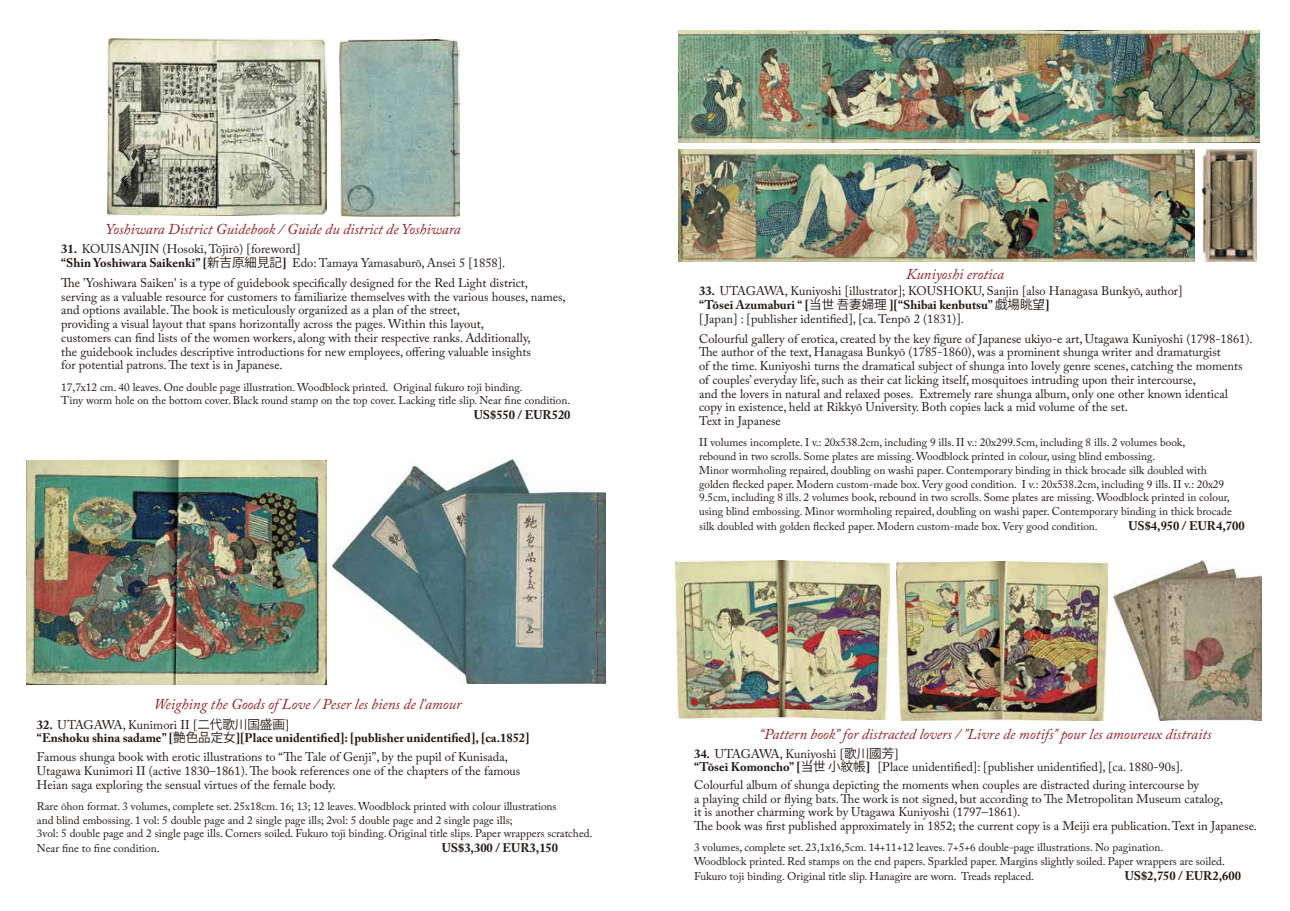
<style>
.page{position:relative;width:1290px;height:911px;background:#fff}
.page>*{position:absolute;margin:0;border:0;box-sizing:border-box;transform-origin:0 0}
.t1{font:italic 15px "Adobe Caslon Pro";color:#951f23}
.t2{font:12.5px/13.8px "Adobe Caslon Pro";color:#221815}
.t3{font:700 12.5px/13.8px "Adobe Caslon Pro";color:#221815}
.t4{font:11.25px/13.8px "Adobe Caslon Pro";color:#221815}
.s1{font-weight:700}
.s2{font-family:"Koz Go Pr 6 N"}
.s3{font-weight:400}
.s4{font-family:"Koz Go Pr 6 N";font-weight:400}
</style>
<div class="page">
<img style="left:679px;top:149px;width:515px;height:112px">
<img style="left:678px;top:31px;width:582px;height:111px">
<img style="left:1202px;top:149px;width:55px;height:112px">
<img style="left:676px;top:560px;width:213px;height:160px">
<img style="left:897px;top:561px;width:211px;height:159px">
<img style="left:1113px;top:560px;width:149px;height:160px">
<img style="left:108px;top:39px;width:219px;height:177px">
<img style="left:340px;top:39px;width:120px;height:177px">
<img style="left:27px;top:460px;width:299px;height:224px">
<img style="left:333px;top:459px;width:272px;height:225px">
<p class="t1" style="left:106px;top:220px;width:356px">Yoshiwara District Guidebook / Guide du district de Yoshiwara</p>
<p class="t2" style="left:61px;top:242px;width:446px"><span class="s1">31.</span> KOUISANJIN (Hosoki, Tōjirō) [foreword]<br><span class="s1">“Shin Yoshiwara Saikenki” [</span><span class="s2">新吉原細見記</span><span class="s1">]</span> Edo: Tamaya Yamasaburō, Ansei 5 [1858].</p>
<p class="t2" style="left:61px;top:276px;width:506px">The 'Yoshiwara Saiken' is a type of guidebook specifically designed for the Red Light district, serving as a valuable resource for customers to familiarize themselves with the various houses, names, and options available. The book is meticulously organized as a plan of the street,<br>providing a visual layout that spans horizontally across the pages. Within this layout,<br>customers can find lists of the women workers, along with their respective ranks. Additionally,<br>the guidebook includes descriptive introductions for new employees, offering valuable insights<br>for potential patrons. The text is in Japanese.</p>
<p class="t4" style="left:61px;top:380px;width:511px">17,7x12 cm. 40 leaves. One double page illustration. Woodblock printed. Original fukuro toji binding.<br>Tiny worm hole on the bottom cover. Black round stamp on the top cover. Lacking title slip. Near fine condition.</p>
<p class="t3" style="left:474px;top:408px;width:98px">US$550 / EUR520</p>
<p class="t1" style="left:154px;top:694px;width:309px">Weighing the Goods of Love / Peser les biens de l'amour</p>
<p class="t3" style="left:37px;top:717px;width:494px">32. <span class="s3">UTAGAWA, Kunimori II [</span><span class="s4">二代歌川国盛画</span><span class="s3">]<br></span>“Enshoku shina sadame” [<span class="s4">艶色品定女</span>][Place unidentified]: [publisher unidentified], [ca.1852]</p>
<p class="t2" style="left:37px;top:750px;width:485px">Famous shunga book with erotic illustrations to “The Tale of Genji”, by the pupil of Kunisada,<br>Utagawa Kunimori II (active 1830–1861). The book references one of the chapters of the famous<br>Heian saga exploring the sensual virtues of the female body.</p>
<p class="t4" style="left:37px;top:799px;width:557px">Rare ōhon format. 3 volumes, complete set. 25x18cm. 16; 13; 12 leaves. Woodblock printed with colour illustrations<br>and blind embossing. 1 vol: 5 double page and 2 single page ills; 2vol: 5 double page and 2 single page ills;<br>3vol: 5 double page and 2 single page ills. Corners soiled. Fukuro toji binding. Original title slips. Paper wrappers scratched.</p>
<p class="t4" style="left:37px;top:841px;width:124px">Near fine to fine condition.</p>
<p class="t3" style="left:442px;top:841px;width:118px">US$3,300 / EUR3,150</p>
<p class="t1" style="left:906px;top:265px;width:99px">Kuniyoshi erotica</p>
<p class="t2" style="left:699px;top:284px;width:485px"><span class="s1">33.</span> UTAGAWA, Kuniyoshi [illustrator]; KOUSHOKU, Sanjin [also Hanagasa Bunkyō, author] <span class="s1">“Tōsei Azumaburi “ [</span><span class="s2">当世吾妻婦理</span> <span class="s1">][“Shibai kenbutsu”</span> <span class="s2">戯場眺望</span><span class="s1">]<br></span>[ Japan] : [publisher identified], [ca. Tenpō 2 (1831)].</p>
<p class="t2" style="left:699px;top:331px;width:555px">Colourful gallery of erotica, created by the key figure of Japanese ukiyo-e art, Utagawa Kuniyoshi (1798-1861).<br>The author of the text, Hanagasa Bunkyō (1785-1860), was a prominent shunga writer and dramaturgist<br>of the time. Kuniyoshi turns the dramatical subject of shunga into lovely genre scenes, catching the moments of couples’ everyday life, such as their cat licking itself, mosquitoes intruding upon their intercourse,<br>and the lovers in natural and relaxed poses. Extremely rare shunga album, only one other known identical copy in existence, held at Rikkyō University. Both copies lack a mid volume of the set.<br>Text in Japanese</p>
<p class="t4" style="left:699px;top:435px;width:534px">II volumes incomplete. I v.: 20x538.2cm, including 9 ills. II v.: 20x299.5cm, including 8 ills. 2 volumes book,<br>rebound in two scrolls. Some plates are missing. Woodblock printed in colour, using blind embossing.<br>Minor wormholing repaired, doubling on washi paper. Contemporary binding in thick brocade silk doubled with golden flecked paper. Modern custom-made box. Very good condition. I v.: 20x538.2cm, including 9 ills. II v.: 20x29<br>9.5cm, including 8 ills. 2 volumes book, rebound in two scrolls. Some plates are missing. Woodblock printed in colour, using blind embossing. Minor wormholing repaired, doubling on washi paper. Contemporary binding in thick brocade</p>
<p class="t4" style="left:699px;top:519px;width:400px">silk doubled with golden flecked paper. Modern custom-made box. Very good condition.</p>
<p class="t3" style="left:1128px;top:519px;width:118px">US$4,950 / EUR4,700</p>
<p class="t1" style="left:759px;top:725px;width:454px">“Pattern book” for distracted lovers / "Livre de motifs" pour les amoureux distraits</p>
<p class="t2" style="left:694px;top:746px;width:490px"><span class="s1">34.</span> UTAGAWA, Kuniyoshi [<span class="s2">歌川國芳</span>]<br><span class="s1">“Tōsei Komoncho” [</span><span class="s2">当世小紋帳</span><span class="s1">]</span> [Place unidentified]: [publisher unidentified], [ca. 1880-90s].</p>
<p class="t2" style="left:694px;top:777px;width:564px">Colourful album of shunga depicting the moments when couples are distracted during intercourse by<br>a playing child or flying bats. The work is not signed, but according to The Metropolitan Museum catalog,<br>it is another charming work by Utagawa Kuniyoshi (1797–1861).<br>The book was first published approximately in 1852; the current copy is a Meiji era publication. Text in Japanese.</p>
<p class="t4" style="left:694px;top:840px;width:532px">3 volumes, complete set. 23,1x16,5cm. 14+11+12 leaves. 7+5+6 double-page illustrations. No pagination.<br>Woodblock printed. Red stamps on the end papers. Sparkled paper. Margins slightly soiled. Paper wrappers are soiled.</p>
<p class="t4" style="left:694px;top:869px;width:341px">Fukuro toji binding. Original title slip. Hanagire are worn. Treads replaced.</p>
<p class="t3" style="left:1125px;top:869px;width:118px">US$2,750 / EUR2,600</p>
</div>
